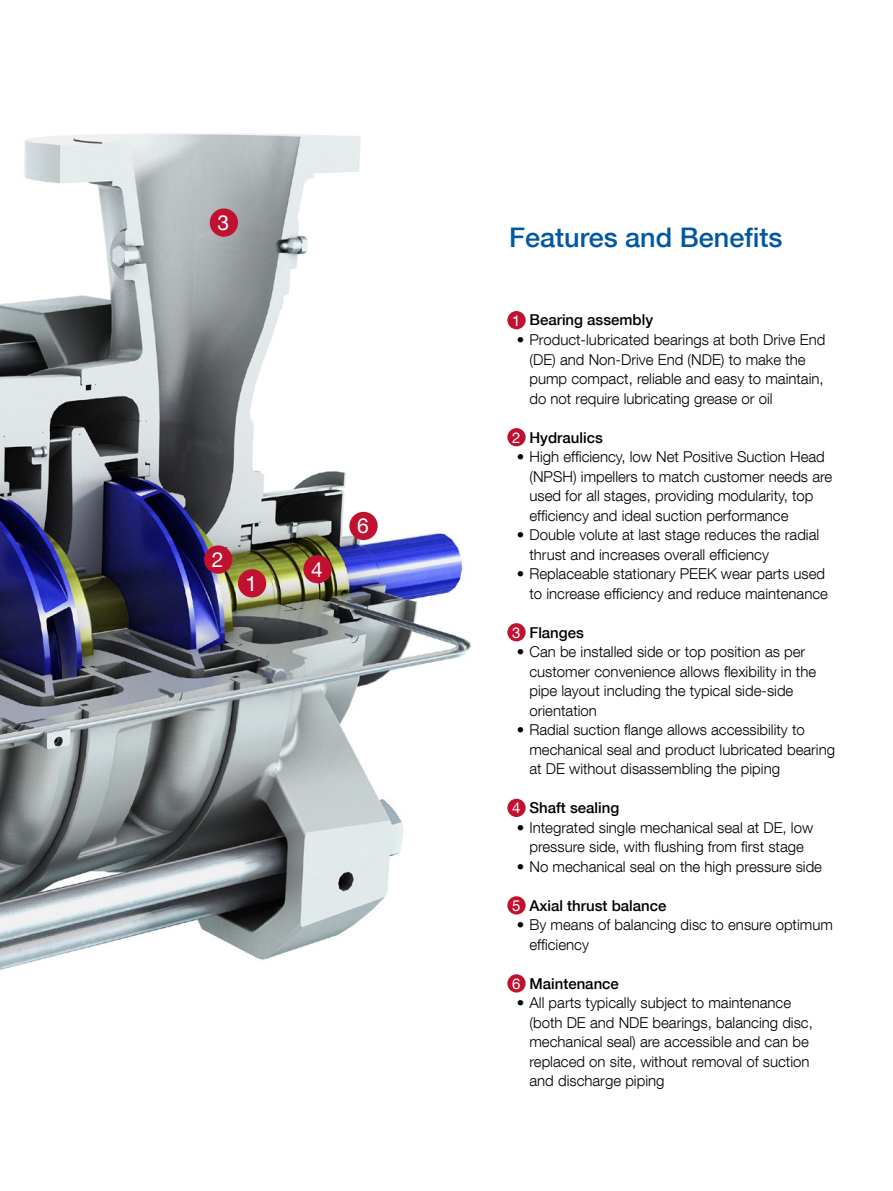
<style>
.page{position:relative;width:893px;height:1191px;background:#fff}
.page>*{position:absolute;margin:0;border:0;box-sizing:border-box;transform-origin:0 0}
.t1{font:500 27px "Helvetica Neue LT Com";color:#0058a2}
.t2{font:21px "Helvetica Neue LT Com";color:#fff}
.t3{font:300 15px/19.5px "Helvetica Neue LT Com";color:#000}
.t4{font:500 15px "Helvetica Neue LT Com";color:#000}
.t5{font:15px "Helvetica Neue LT Com";color:#fff}
</style>
<div class="page">
<img style="left:0;top:133px;width:471px;height:837px">
<div style="left:238px;top:569px;width:28px;height:28px;background:#c21130;border-radius:50%"></div>
<div style="left:349px;top:512px;width:29px;height:28px;background:#c21130;border-radius:50%"></div>
<div style="left:204px;top:545px;width:28px;height:29px;background:#c21130;border-radius:50%"></div>
<div style="left:210px;top:208px;width:28px;height:29px;background:#c21130;border-radius:50%"></div>
<div style="left:303px;top:555px;width:29px;height:28px;background:#c21130;border-radius:50%"></div>
<div style="left:507px;top:311px;width:19px;height:18px;background:#c21130;border-radius:50%"></div>
<div style="left:507px;top:428px;width:19px;height:18px;background:#c21130;border-radius:50%"></div>
<div style="left:507px;top:623px;width:19px;height:18px;background:#c21130;border-radius:50%"></div>
<div style="left:507px;top:798px;width:19px;height:19px;background:#c21130;border-radius:50%"></div>
<div style="left:507px;top:896px;width:19px;height:18px;background:#c21130;border-radius:50%"></div>
<div style="left:507px;top:974px;width:19px;height:18px;background:#c21130;border-radius:50%"></div>
<p class="t2" style="left:217px;top:210px;width:13px">3</p>
<p class="t2" style="left:212px;top:546px;width:13px">2</p>
<p class="t2" style="left:246px;top:570px;width:13px">1</p>
<p class="t2" style="left:311px;top:556px;width:13px">4</p>
<p class="t2" style="left:357px;top:513px;width:13px">6</p>
<p class="t1" style="left:509px;top:221px;width:275px">Features and Benefits</p>
<p class="t4" style="left:517px;top:311px;width:138px">• Bearing assembly</p>
<p class="t3" style="left:529px;top:329px;width:297px;text-indent:-13px">• Product-lubricated bearings at both Drive End (DE) and Non-Drive End (NDE) to make the pump compact, reliable and easy to maintain, do not require lubricating grease or oil</p>
<p class="t4" style="left:517px;top:428px;width:88px">• Hydraulics</p>
<p class="t3" style="left:529px;top:446px;width:304px;text-indent:-13px">• High efficiency, low Net Positive Suction Head (NPSH) impellers to match customer needs are used for all stages, providing modularity, top efficiency and ideal suction performance</p>
<p class="t3" style="left:529px;top:524px;width:291px;text-indent:-13px">• Double volute at last stage reduces the radial thrust and increases overall efficiency</p>
<p class="t3" style="left:517px;top:563px;width:313px;text-align:right">• Replaceable stationary PEEK wear parts used to increase efficiency and reduce maintenance</p>
<p class="t4" style="left:517px;top:623px;width:69px">• Flanges</p>
<p class="t3" style="left:529px;top:641px;width:288px;text-indent:-13px">• Can be installed side or top position as per customer convenience allows flexibility in the pipe layout including the typical side-side orientation</p>
<p class="t3" style="left:529px;top:719px;width:307px;text-indent:-13px">• Radial suction flange allows accessibility to mechanical seal and product lubricated bearing at DE without disassembling the piping</p>
<p class="t4" style="left:517px;top:799px;width:104px">• Shaft sealing</p>
<p class="t3" style="left:517px;top:817px;width:298px;text-align:center">• Integrated single mechanical seal at DE, low pressure side, with flushing from first stage</p>
<p class="t3" style="left:517px;top:856px;width:307px">• No mechanical seal on the high pressure side</p>
<p class="t4" style="left:517px;top:896px;width:151px">• Axial thrust balance</p>
<p class="t3" style="left:529px;top:914px;width:305px;text-indent:-13px">• By means of balancing disc to ensure optimum efficiency</p>
<p class="t4" style="left:517px;top:974px;width:104px">• Maintenance</p>
<p class="t3" style="left:529px;top:992px;width:285px;text-indent:-13px">• All parts typically subject to maintenance (both DE and NDE bearings, balancing disc, mechanical seal) are accessible and can be replaced on site, without removal of suction and discharge piping</p>
<p class="t5" style="left:512px;top:311px;width:10px">1</p>
<p class="t5" style="left:512px;top:428px;width:10px">2</p>
<p class="t5" style="left:512px;top:623px;width:10px">3</p>
<p class="t5" style="left:512px;top:798px;width:10px">4</p>
<p class="t5" style="left:512px;top:896px;width:10px">5</p>
<p class="t5" style="left:512px;top:974px;width:10px">6</p>
</div>
